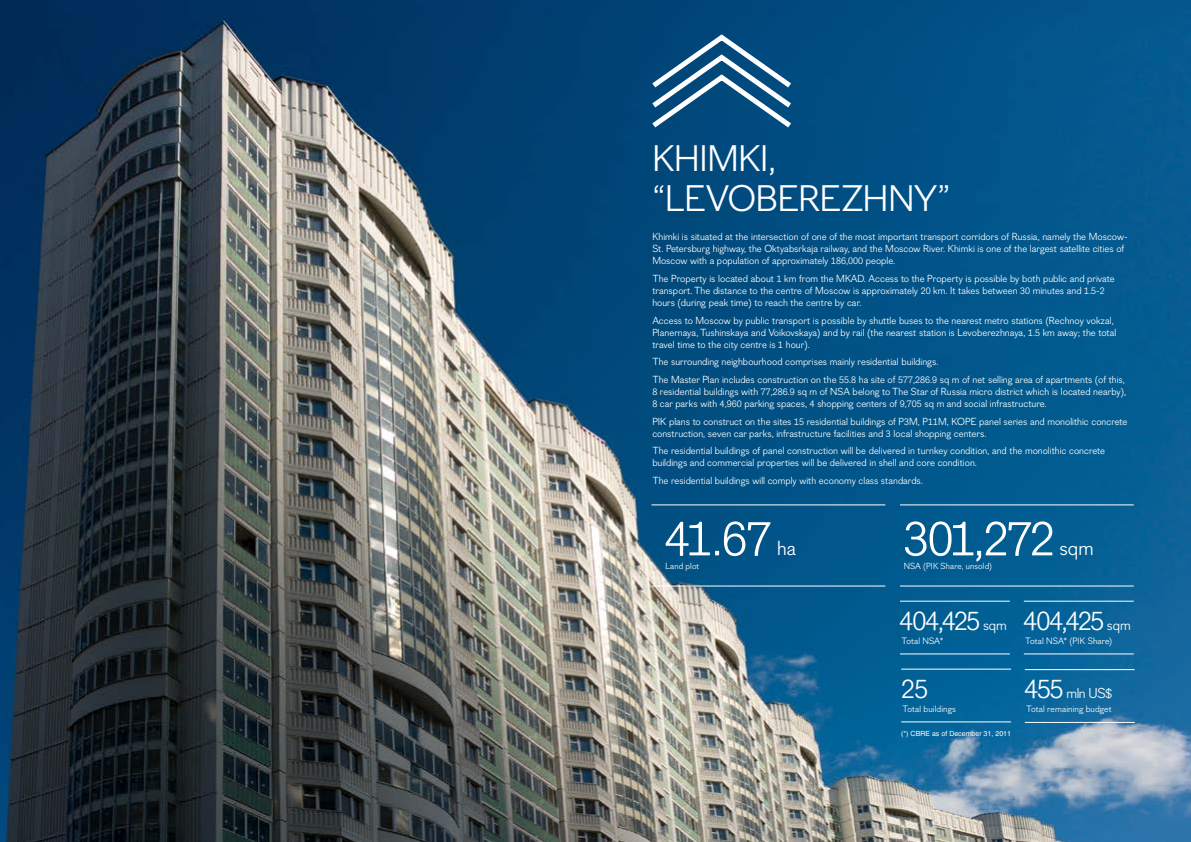
<style>
.page{position:relative;width:1191px;height:842px;background:#fff}
.page>*{position:absolute;margin:0;border:0;box-sizing:border-box;transform-origin:0 0}
.t1{font:51px "Figgins Sans";color:#fff}
.t2{font:36px/40px "Figgins Sans";letter-spacing:-.01em;color:#fff}
.t3{font:28px "Figgins Sans";color:#fff}
.t4{font:20px "Figgins Sans";color:#fff}
.t5{font:14px "Figgins Sans";color:#fff}
.t6{font:10px/12px "Figgins Sans";color:#fff}
.t7{font:9px "Figgins Sans";letter-spacing:.015em;color:#fff}
.t8{font:8.6px "Figgins Sans";letter-spacing:.015em;color:#fff}
.t9{font:7px "Helios C";color:#fff}
.s1{font-size:14px}
.s2{font-size:28px}
</style>
<div class="page">
<img style="left:0;top:0;width:1191px;height:842px">
<svg style="left:647px;top:31px;width:149px;height:101px;background:#2a6691"></svg>
<hr style="left:651px;top:504px;width:234px;height:1px;background:#fff">
<hr style="left:900px;top:504px;width:233px;height:1px;background:#fff">
<hr style="left:651px;top:585px;width:234px;height:1px;background:#fff">
<hr style="left:900px;top:585px;width:233px;height:1px;background:#fff">
<hr style="left:900px;top:601px;width:109px;height:1px;background:#fff">
<hr style="left:900px;top:653px;width:109px;height:1px;background:#fff">
<hr style="left:1023px;top:601px;width:110px;height:1px;background:#fff">
<hr style="left:1023px;top:653px;width:110px;height:1px;background:#fff">
<hr style="left:901px;top:669px;width:110px;height:1px;background:#fff">
<hr style="left:901px;top:721px;width:110px;height:1px;background:#fff">
<hr style="left:1024px;top:669px;width:110px;height:1px;background:#fff">
<hr style="left:1024px;top:722px;width:110px;height:1px;background:#fff">
<p class="t2" style="left:652px;top:140px;width:300px">KHIMKI, “LEVOBEREZHNY”</p>
<p class="t6" style="left:652px;top:231px;width:477px">Khimki is situated at the intersection of one of the most important transport corridors of Russia, namely the Moscow-<br>St. Petersburg highway, the Oktyabsrkaja railway, and the Moscow River. Khimki is one of the largest satellite cities of<br>Moscow with a population of approximately 186,000 people.</p>
<p class="t6" style="left:652px;top:273px;width:464px">The Property is located about 1 km from the MKAD. Access to the Property is possible by both public and private transport. The distance to the centre of Moscow is approximately 20 km. It takes between 30 minutes and 1.5-2 hours (during peak time) to reach the centre by car.</p>
<p class="t6" style="left:652px;top:314px;width:465px">Access to Moscow by public transport is possible by shuttle buses to the nearest metro stations (Rechnoy vokzal,<br>Planernaya, Tushinskaya and Voikovskaya) and by rail (the nearest station is Levoberezhnaya, 1.5 km away; the total travel time to the city centre is 1 hour).</p>
<p class="t6" style="left:652px;top:356px;width:288px">The surrounding neighbourhood comprises mainly residential buildings.</p>
<p class="t6" style="left:652px;top:374px;width:475px">The Master Plan includes construction on the 55.8 ha site of 577,286.9 sq m of net selling area of apartments (of this,<br>8 residential buildings with 77,286.9 sq m of NSA belong to The Star of Russia micro district which is located nearby),<br>8 car parks with 4,960 parking spaces, 4 shopping centers of 9,705 sq m and social infrastructure.</p>
<p class="t6" style="left:652px;top:415px;width:477px">PIK plans to construct on the sites 15 residential buildings of P3M, P11M, KOPE panel series and monolithic concrete construction, seven car parks, infrastructure facilities and 3 local shopping centers.</p>
<p class="t6" style="left:652px;top:445px;width:454px">The residential buildings of panel construction will be delivered in turnkey condition, and the monolithic concrete buildings and commercial properties will be delivered in shell and core condition.</p>
<p class="t6" style="left:652px;top:475px;width:272px">The residential buildings will comply with economy class standards.</p>
<p class="t1" style="left:665px;top:507px;width:108px">41.67</p>
<p class="t1" style="left:903px;top:507px;width:153px">301,272</p>
<p class="t4" style="left:777px;top:536px;width:21px">ha</p>
<p class="t4" style="left:1059px;top:536px;width:36px">sqm</p>
<p class="t8" style="left:903px;top:560px;width:90px">NSA (PIK Share, unsold)</p>
<p class="t8" style="left:665px;top:560px;width:35px">Land plot</p>
<p class="t3" style="left:900px;top:604px;width:109px">404,425 <span class="s1">sqm</span></p>
<p class="t7" style="left:901px;top:635px;width:43px">Total NSA*</p>
<p class="t3" style="left:901px;top:672px;width:29px">25</p>
<p class="t7" style="left:902px;top:703px;width:55px">Total buildings</p>
<p class="t9" style="left:901px;top:729px;width:111px">(*) CBRE as of December 31, 2011</p>
<p class="t3" style="left:1023px;top:604px;width:109px">404,425 <span class="s1">sqm</span></p>
<p class="t7" style="left:1025px;top:635px;width:88px">Total NSA* (PIK Share)</p>
<p class="t5" style="left:1024px;top:685px;width:90px"><span class="s2">455</span> mln US$</p>
<p class="t7" style="left:1026px;top:704px;width:87px">Total remaining budget</p>
</div>
